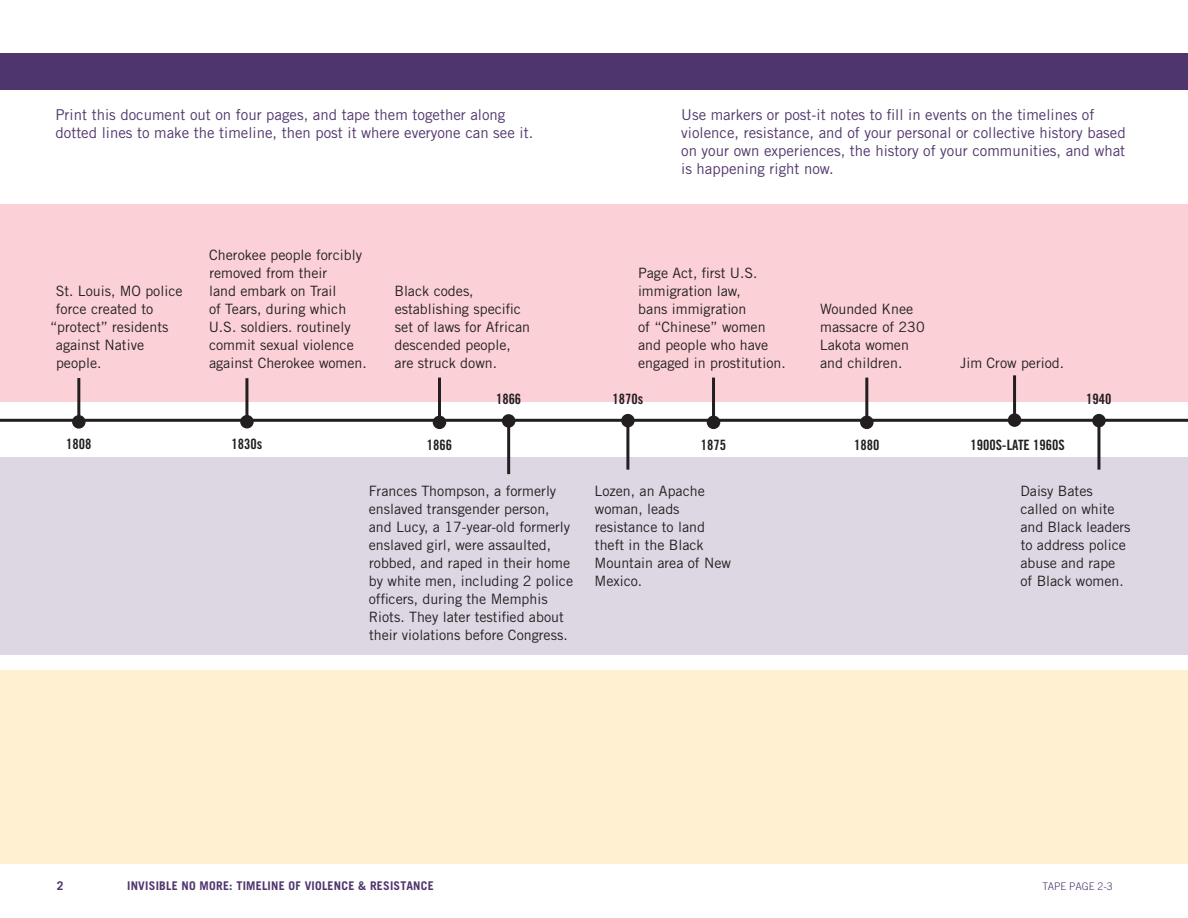
<style>
.page{position:relative;width:1188px;height:918px;background:#fff}
.page>*{position:absolute;margin:0;border:0;box-sizing:border-box;transform-origin:0 0}
.t1{font:15px/18px "Trade Gothic";color:#51376d}
.Timeline_info{font:14.25px/18px "Trade Gothic";color:#231f20}
.Numbers{font:14.25px "Trade Gothic Bold Cond Twenty";color:#231f20}
.Folio{font:700 12px "Trade Gothic";letter-spacing:.02em;color:#4e356d}
.t2{font:300 10.5px "Trade Gothic";color:#51376d}
</style>
<div class="page">
<div style="left:0;top:458px;width:1188px;height:197px;background:#dcd7e2"></div>
<div style="left:0;top:671px;width:1188px;height:193px;background:#fef0d0"></div>
<div style="left:0;top:204px;width:1188px;height:198px;background:#fbd1d7"></div>
<hr style="left:0;top:419px;width:1188px;height:3px;background:#231f20">
<hr style="left:77px;top:378px;width:3px;height:44px;background:#231f20">
<div style="left:72px;top:415px;width:14px;height:14px;background:#231f20;border-radius:50%"></div>
<hr style="left:245px;top:378px;width:3px;height:44px;background:#231f20">
<div style="left:240px;top:415px;width:14px;height:13px;background:#231f20;border-radius:50%"></div>
<hr style="left:438px;top:378px;width:3px;height:44px;background:#231f20">
<div style="left:433px;top:416px;width:13px;height:13px;background:#231f20;border-radius:50%"></div>
<hr style="left:507px;top:421px;width:3px;height:53px;background:#231f20">
<div style="left:502px;top:414px;width:13px;height:14px;background:#231f20;border-radius:50%"></div>
<hr style="left:712px;top:378px;width:3px;height:44px;background:#231f20">
<div style="left:707px;top:416px;width:13px;height:13px;background:#231f20;border-radius:50%"></div>
<hr style="left:865px;top:378px;width:3px;height:44px;background:#231f20">
<div style="left:860px;top:416px;width:14px;height:13px;background:#231f20;border-radius:50%"></div>
<hr style="left:1013px;top:375px;width:3px;height:45px;background:#231f20">
<div style="left:1008px;top:413px;width:13px;height:14px;background:#231f20;border-radius:50%"></div>
<hr style="left:626px;top:421px;width:3px;height:49px;background:#231f20">
<div style="left:621px;top:414px;width:14px;height:13px;background:#231f20;border-radius:50%"></div>
<hr style="left:1097px;top:421px;width:3px;height:49px;background:#231f20">
<div style="left:1092px;top:414px;width:14px;height:13px;background:#231f20;border-radius:50%"></div>
<div style="left:0;top:54px;width:1188px;height:36px;background:#4e356d"></div>
<p class="t1" style="left:56px;top:105px;width:479px">Print this document out on four pages, and tape them together along dotted lines to make the timeline, then post it where everyone can see it.</p>
<p class="t1" style="left:681px;top:105px;width:446px">Use markers or post-it notes to fill in events on the timelines of violence, resistance, and of your personal or collective history based on your own experiences, the history of your communities, and what is happening right now.</p>
<p class="Timeline_info" style="left:56px;top:282px;width:128px">St. Louis, MO police</p>
<p class="Timeline_info" style="left:56px;top:300px;width:99px">force created to</p>
<p class="Timeline_info" style="left:50px;top:318px;width:120px">“protect” residents</p>
<p class="Timeline_info" style="left:56px;top:336px;width:90px">against Native</p>
<p class="Timeline_info" style="left:56px;top:354px;width:47px">people.</p>
<p class="Timeline_info" style="left:209px;top:246px;width:160px">Cherokee people forcibly removed from their<br>land embark on Trail<br>of Tears, during which<br>U.S. soldiers. routinely commit sexual violence against Cherokee women.</p>
<p class="Timeline_info" style="left:395px;top:282px;width:137px">Black codes, establishing specific set of laws for African descended people, are struck down.</p>
<p class="Numbers" style="left:496px;top:391px;width:27px">1866</p>
<p class="Numbers" style="left:66px;top:436px;width:27px">1808</p>
<p class="Numbers" style="left:232px;top:436px;width:32px">1830s</p>
<p class="Numbers" style="left:427px;top:436px;width:27px">1866</p>
<p class="Timeline_info" style="left:369px;top:481px;width:206px">Frances Thompson, a formerly enslaved transgender person, and Lucy, a 17-year-old formerly enslaved girl, were assaulted, robbed, and raped in their home by white men, including 2 police officers, during the Memphis<br>Riots. They later testified about their violations before Congress.</p>
<p class="Timeline_info" style="left:638px;top:264px;width:149px">Page Act, first U.S. immigration law,<br>bans immigration<br>of “Chinese” women and people who have engaged in prostitution.</p>
<p class="Timeline_info" style="left:820px;top:300px;width:106px">Wounded Knee massacre of 230<br>Lakota women and children.</p>
<p class="Timeline_info" style="left:960px;top:354px;width:106px">Jim Crow period.</p>
<p class="Numbers" style="left:612px;top:390px;width:32px">1870s</p>
<p class="Numbers" style="left:1086px;top:390px;width:27px">1940</p>
<p class="Numbers" style="left:701px;top:436px;width:27px">1875</p>
<p class="Numbers" style="left:854px;top:436px;width:27px">1880</p>
<p class="Numbers" style="left:970px;top:436px;width:96px">1900S-LATE 1960S</p>
<p class="Timeline_info" style="left:594px;top:481px;width:138px">Lozen, an Apache woman, leads resistance to land theft in the Black<br>Mountain area of New<br>Mexico.</p>
<p class="Timeline_info" style="left:1020px;top:481px;width:112px">Daisy Bates called on white and Black leaders to address police abuse and rape of Black women.</p>
<p class="Folio" style="left:57px;top:878px;width:8px">2</p>
<p class="Folio" style="left:127px;top:878px;width:308px">INVISIBLE NO MORE: TIMELINE OF VIOLENCE &amp; RESISTANCE</p>
<p class="t2" style="left:1043px;top:880px;width:72px">TAPE PAGE 2-3</p>
</div>
